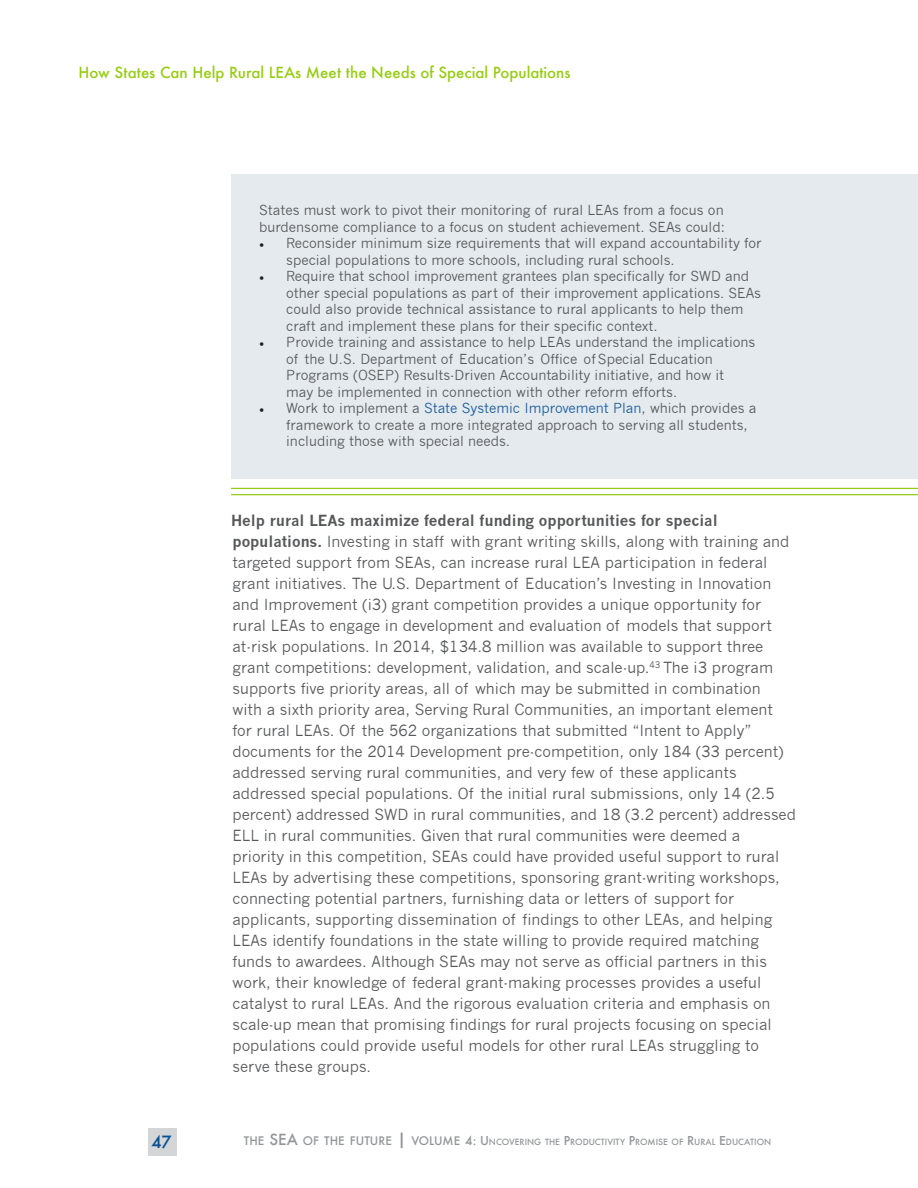
<style>
.page{position:relative;width:918px;height:1188px;background:#fff}
.page>*{position:absolute;margin:0;border:0;box-sizing:border-box;transform-origin:0 0}
.t1{font:500 16.5px "Futura";color:#065195}
.Body_Text{font:15px/21px "News Gothic";color:#57585a}
.Essay_Title{font:500 15px "Futura";color:#97cc14}
.t2{font:13.5px/16.5px "News Gothic";color:#57585a}
.t3{font:500 8.4px "Futura";color:#939598}
.s1{font-family:"Minion Pro";color:#231f20}
.s2{color:#175d9e}
.s3{font-weight:700}
.s4{font-size:11.55px}
.s5{font-size:15px}
.s6{font-size:16.5px}
.s7{font-size:12px}
</style>
<div class="page">
<div style="left:148px;top:1129px;width:28px;height:27px;background:#d4d5d7"></div>
<div style="left:231px;top:174px;width:687px;height:305px;background:#e4eaee"></div>
<hr style="left:231px;top:488px;width:687px;height:1px;background:#97cc14">
<hr style="left:231px;top:494px;width:687px;height:1px;background:#97cc14">
<p class="Essay_Title" style="left:79px;top:62px;width:493px">How States Can Help Rural LEAs Meet the Needs of Special Populations</p>
<p class="t2" style="left:259px;top:202px;width:467px">States must work to pivot their monitoring of rural LEAs from a focus on burdensome compliance to a focus on student achievement. SEAs could:</p>
<p class="t2" style="left:286px;top:235px;width:477px;text-indent:-27px"><span class="s1">•</span> Reconsider minimum size requirements that will expand accountability for special populations to more schools, including rural schools.</p>
<p class="t2" style="left:286px;top:268px;width:477px;text-indent:-27px"><span class="s1">•</span> Require that school improvement grantees plan specifically for SWD and other special populations as part of their improvement applications. SEAs could also provide technical assistance to rural applicants to help them craft and implement these plans for their specific context.</p>
<p class="t2" style="left:286px;top:334px;width:471px;text-indent:-27px"><span class="s1">•</span> Provide training and assistance to help LEAs understand the implications of the U.S. Department of Education’s Office of Special Education Programs (OSEP) Results-Driven Accountability initiative, and how it<br>may be implemented in connection with other reform efforts.</p>
<p class="t2" style="left:286px;top:400px;width:472px;text-indent:-27px"><span class="s1">•</span> Work to implement a <span class="s2">State Systemic Improvement Plan</span>, which provides a framework to create a more integrated approach to serving all students, including those with special needs.</p>
<p class="Body_Text" style="left:231px;top:510px;width:567px"><span class="s3">Help rural LEAs maximize federal funding opportunities for special populations.</span> Investing in staff with grant writing skills, along with training and targeted support from SEAs, can increase rural LEA participation in federal grant initiatives. The U.S. Department of Education’s Investing in Innovation and Improvement (i3) grant competition provides a unique opportunity for rural LEAs to engage in development and evaluation of models that support at-risk populations. In 2014, $134.8 million was available to support three grant competitions: development, validation, and scale-up.<sup>43</sup> The i3 program supports five priority areas, all of which may be submitted in combination<br>with a sixth priority area, Serving Rural Communities, an important element<br>for rural LEAs. Of the 562 organizations that submitted “Intent to Apply” documents for the 2014 Development pre-competition, only 184 (33 percent) addressed serving rural communities, and very few of these applicants addressed special populations. Of the initial rural submissions, only 14 (2.5 percent) addressed SWD in rural communities, and 18 (3.2 percent) addressed ELL in rural communities. Given that rural communities were deemed a<br>priority in this competition, SEAs could have provided useful support to rural LEAs by advertising these competitions, sponsoring grant-writing workshops, connecting potential partners, furnishing data or letters of support for applicants, supporting dissemination of findings to other LEAs, and helping LEAs identify foundations in the state willing to provide required matching funds to awardees. Although SEAs may not serve as official partners in this work, their knowledge of federal grant-making processes provides a useful catalyst to rural LEAs. And the rigorous evaluation criteria and emphasis on scale-up mean that promising findings for rural projects focusing on special populations could provide useful models for other rural LEAs struggling to serve these groups.</p>
<p class="t1" style="left:151px;top:1131px;width:22px">47</p>
<p class="t3" style="left:244px;top:1136px;width:529px"><span class="s4">THE</span> <span class="s5">SEA</span> <span class="s4">OF THE FUTURE</span> <span class="s6">|</span> <span class="s4">VOLUME</span> <span class="s7">4: U</span> NCOVERING THE <span class="s7">P</span>RODUCTIVITY <span class="s7">P</span>ROMISE OF <span class="s7">R</span>URAL <span class="s7">E</span> DUCATION</p>
</div>
